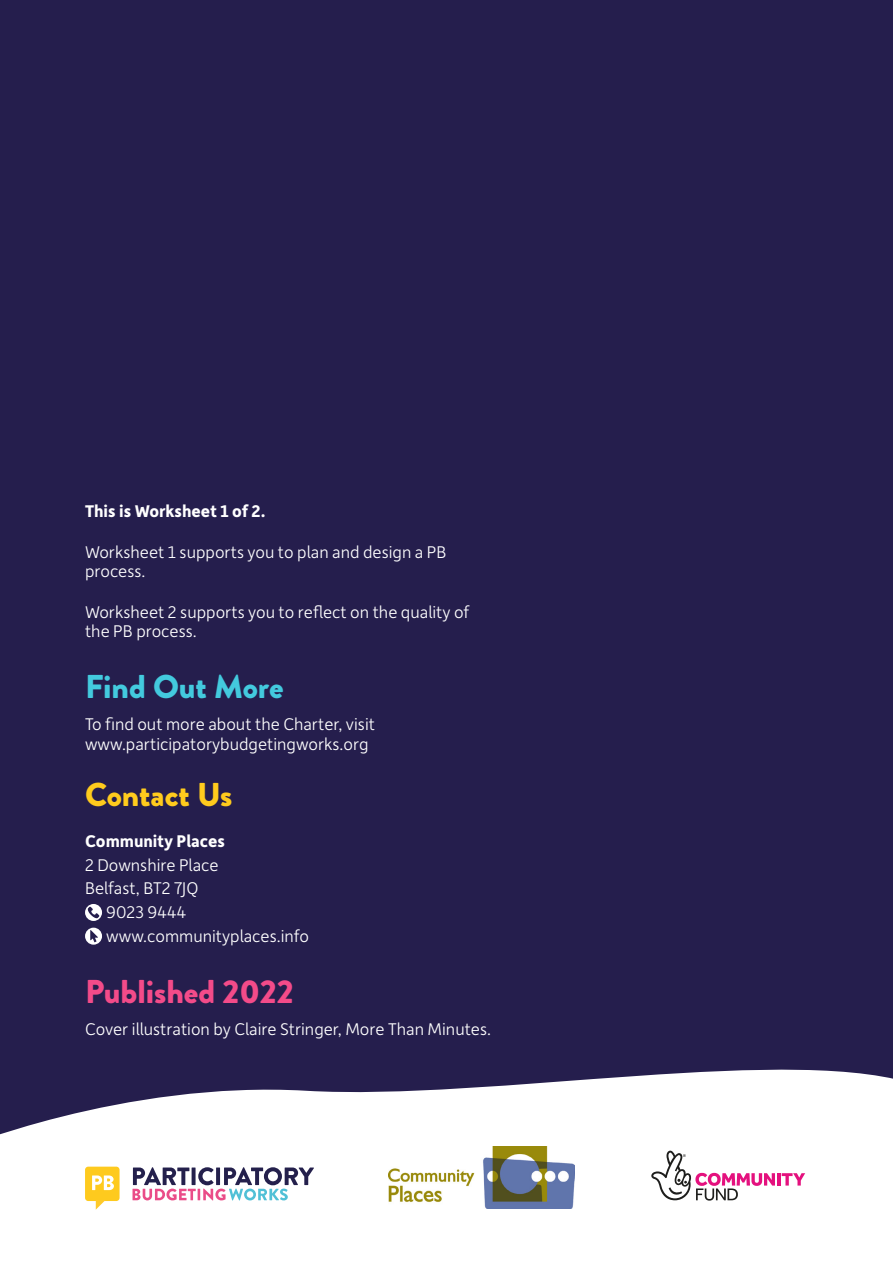
<style>
.page{position:relative;width:893px;height:1263px;background:#251e4d}
.page>*{position:absolute;margin:0;border:0;box-sizing:border-box;transform-origin:0 0}
.H2_-_Subhead{font:900 33px "Brandon Grotesque";color:#f34b89}
.H2_-_Subhead-2{font:900 33px "Brandon Grotesque";color:#43cade}
.P_-_Body{font:900 33px "Brandon Grotesque";color:#ffcb1d}
.P_-_Body-2{font:300 18px/19.4px "Depot New";color:#fff}
.P_-_Body-3{font:700 18px "Depot New";color:#fff}
</style>
<div class="page">
<svg style="left:0;top:1069px;width:893px;height:194px;fill:#fff"></svg>
<svg style="left:133px;top:1167px;width:181px;height:33px"></svg>
<div style="left:85px;top:1167px;width:35px;height:34px;background:#feca1e;border-radius:3px"></div>
<svg style="left:96px;top:1200px;width:9px;height:9px"></svg>
<svg style="left:92px;top:1175px;width:22px;height:15px"></svg>
<svg style="left:651px;top:1151px;width:154px;height:49px"></svg>
<img style="left:388px;top:1147px;width:186px;height:62px">
<svg style="left:85px;top:904px;width:17px;height:17px"></svg>
<svg style="left:88px;top:907px;width:11px;height:11px"></svg>
<div style="left:85px;top:928px;width:17px;height:17px;background:#fff;border-radius:50%"></div>
<svg style="left:90px;top:930px;width:8px;height:12px"></svg>
<p class="P_-_Body-3" style="left:85px;top:499px;width:182px">This is Worksheet 1 of 2.</p>
<p class="P_-_Body-2" style="left:85px;top:541px;width:363px">Worksheet 1 supports you to plan and design a PB process.</p>
<p class="P_-_Body-2" style="left:85px;top:601px;width:386px">Worksheet 2 supports you to reflect on the quality of the PB process.</p>
<h2 class="H2_-_Subhead-2" style="left:85px;top:663px;width:200px">Find Out More</h2>
<p class="P_-_Body-2" style="left:85px;top:714px;width:291px">To find out more about the Charter, visit www.participatorybudgetingworks.org</p>
<p class="P_-_Body" style="left:85px;top:772px;width:149px">Contact Us</p>
<p class="P_-_Body-3" style="left:85px;top:829px;width:142px">Community Places</p>
<p class="P_-_Body-2" style="left:85px;top:854px;width:135px">2 Downshire Place</p>
<p class="P_-_Body-2" style="left:85px;top:878px;width:115px">Belfast, BT2 7JQ</p>
<p class="P_-_Body-2" style="left:106px;top:902px;width:82px">9023 9444</p>
<p class="P_-_Body-2" style="left:106px;top:925px;width:204px">www.communityplaces.info</p>
<h2 class="H2_-_Subhead" style="left:85px;top:968px;width:210px">Published 2022</h2>
<p class="P_-_Body-2" style="left:85px;top:1018px;width:408px">Cover illustration by Claire Stringer, More Than Minutes.</p>
</div>
